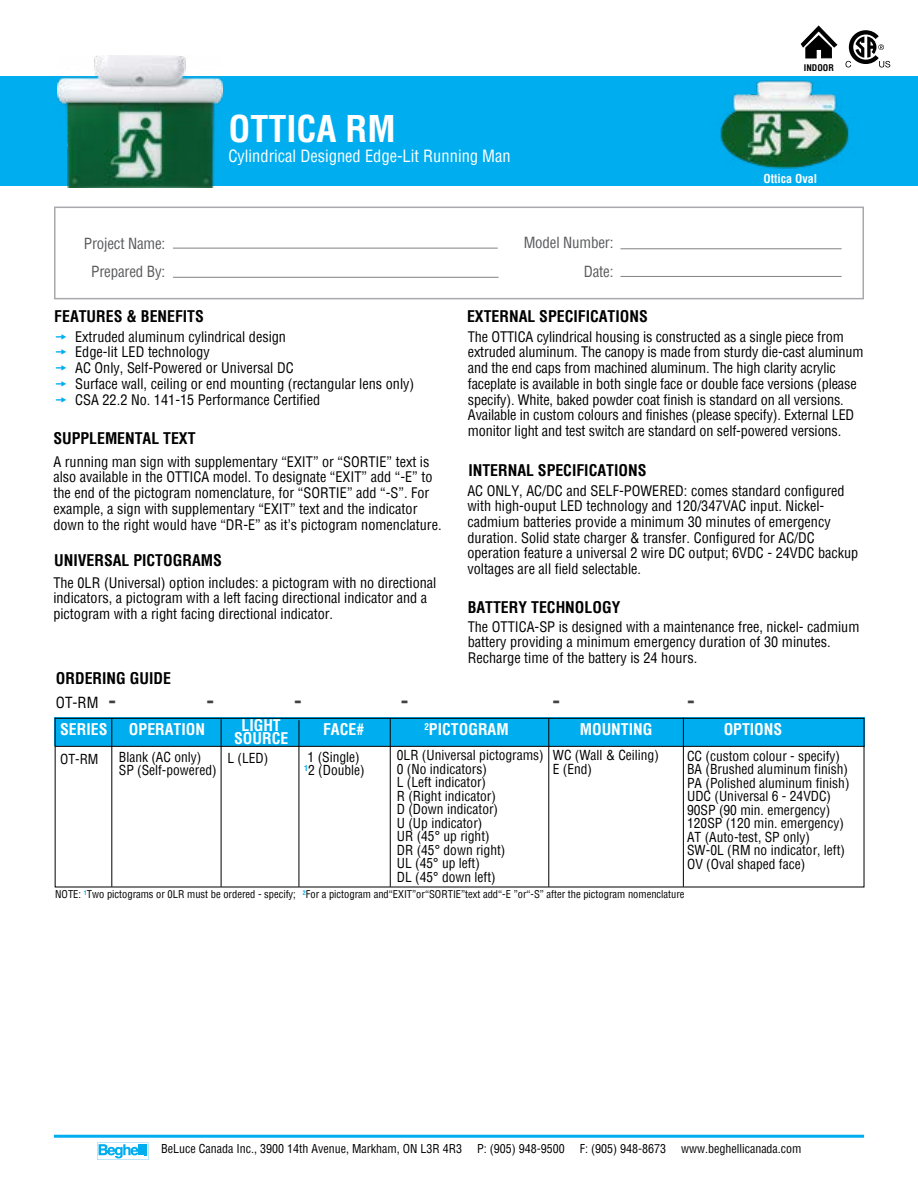
<style>
.page{position:relative;width:918px;height:1188px;background:#fff}
.page>*{position:absolute;margin:0;border:0;box-sizing:border-box;transform-origin:0 0}
.t1{font:700 condensed 36px "Helvetica";color:#fff}
.t2{font:700 21px "Helvetica";color:#414042}
.t3{font:condensed 16.5px "Helvetica";color:#fff}
.t4{font:700 condensed 15.75px "Helvetica";color:#000}
.t5{font:700 condensed 15.75px/13.5px "Helvetica";color:#fff;text-align:center}
.t6{font:condensed 15px/28.5px "Helvetica";letter-spacing:-.01em;color:#58595b;text-align:center}
.t7{font:condensed 15px "Helvetica";color:#000}
.t8{font:condensed 14.25px/15.8px "Helvetica";color:#000}
.t9{font:condensed 13.5px/13.5px "Helvetica";color:#000}
.t10{font:condensed 12px "Helvetica";color:#000}
.t11{font:700 condensed 12px "Helvetica";color:#fff}
.t12{font:condensed 10.5px "Helvetica";color:#000}
.t13{font:700 condensed 9px "Helvetica";color:#000}
.s1{color:#00aeef}
</style>
<div class="page">
<div style="left:0;top:76px;width:918px;height:110px;background:#00aeef"></div>
<div style="left:54px;top:207px;width:810px;height:92px;border:2px solid #a7a9ac"></div>
<hr style="left:173px;top:248px;width:325px;height:1px;background:#808285">
<hr style="left:173px;top:277px;width:326px;height:1px;background:#808285">
<hr style="left:620px;top:248px;width:222px;height:1px;background:#808285">
<hr style="left:620px;top:276px;width:222px;height:1px;background:#808285">
<hr style="left:54px;top:1135px;width:810px;height:3px;background:#00aeef">
<svg style="left:97px;top:1143px;width:51px;height:17px"></svg>
<img style="left:58px;top:55px;width:165px;height:133px">
<svg style="left:845px;top:30px;width:45px;height:37px"></svg>
<svg style="left:801px;top:26px;width:37px;height:33px"></svg>
<div style="left:55px;top:718px;width:810px;height:28px;background:#00aeef"></div>
<hr style="left:55px;top:746px;width:810px;height:1px;background:#000">
<hr style="left:390px;top:718px;width:1px;height:169px;background:#000">
<hr style="left:299px;top:720px;width:1px;height:167px;background:#000">
<hr style="left:112px;top:718px;width:1px;height:169px;background:#000">
<hr style="left:221px;top:719px;width:1px;height:168px;background:#000">
<hr style="left:683px;top:718px;width:1px;height:169px;background:#000">
<hr style="left:549px;top:718px;width:1px;height:169px;background:#000">
<div style="left:55px;top:718px;width:809px;height:169px;border:1px solid #000"></div>
<img style="left:720px;top:80px;width:129px;height:89px">
<h1 class="t1" style="left:228px;top:105px;width:169px">OTTICA RM</h1>
<p class="t3" style="left:228px;top:146px;width:284px">Cylindrical Designed Edge-Lit Running Man</p>
<p class="t6" style="left:84px;top:229px;width:83px">Project Name:<br>Prepared By:</p>
<p class="t6" style="left:524px;top:228px;width:91px;text-align:right">Model Number:<br>Date:</p>
<p class="t13" style="left:804px;top:62px;width:31px">INDOOR</p>
<p class="t11" style="left:763px;top:171px;width:55px">Ottica Oval</p>
<p class="t4" style="left:54px;top:305px;width:151px">FEATURES &amp; BENEFITS</p>
<p class="t8" style="left:55px;top:328px;width:233px"><span class="s1">▼</span> Extruded aluminum cylindrical design</p>
<p class="t8" style="left:55px;top:344px;width:156px"><span class="s1">▼</span> Edge-lit LED technology</p>
<p class="t8" style="left:55px;top:360px;width:240px"><span class="s1">▼</span> AC Only, Self-Powered or Universal DC</p>
<p class="t8" style="left:55px;top:376px;width:361px"><span class="s1">▼</span> Surface wall, ceiling or end mounting (rectangular lens only)</p>
<p class="t8" style="left:55px;top:391px;width:267px"><span class="s1">▼</span> CSA 22.2 No. 141-15 Performance Certified</p>
<p class="t4" style="left:53px;top:428px;width:144px">SUPPLEMENTAL TEXT</p>
<p class="t8" style="left:53px;top:453px;width:390px">A running man sign with supplementary “EXIT” or “SORTIE” text is also available in the OTTICA model. To designate “EXIT” add “-E” to the end of the pictogram nomenclature, for “SORTIE” add “-S”. For example, a sign with supplementary “EXIT” text and the indicator down to the right would have “DR-E” as it’s pictogram nomenclature.</p>
<p class="t4" style="left:54px;top:550px;width:169px">UNIVERSAL PICTOGRAMS</p>
<p class="t8" style="left:53px;top:574px;width:385px">The 0LR (Universal) option includes: a pictogram with no directional indicators, a pictogram with a left facing directional indicator and a pictogram with a right facing directional indicator.</p>
<p class="t4" style="left:467px;top:306px;width:182px">EXTERNAL SPECIFICATIONS</p>
<p class="t8" style="left:468px;top:328px;width:397px">The OTTICA cylindrical housing is constructed as a single piece from extruded aluminum. The canopy is made from sturdy die-cast aluminum and the end caps from machined aluminum. The high clarity acrylic faceplate is available in both single face or double face versions (please specify). White, baked powder coat finish is standard on all versions.<br>Available in custom colours and finishes (please specify). External LED monitor light and test switch are standard on self-powered versions.</p>
<p class="t4" style="left:468px;top:460px;width:180px">INTERNAL SPECIFICATIONS</p>
<p class="t8" style="left:467px;top:482px;width:393px">AC ONLY, AC/DC and SELF-POWERED: comes standard configured with high-ouput LED technology and 120/347VAC input. Nickel&shy;cadmium batteries provide a minimum 30 minutes of emergency duration. Solid state charger &amp; transfer. Configured for AC/DC operation feature a universal 2 wire DC output; 6VDC - 24VDC backup voltages are all field selectable.</p>
<p class="t4" style="left:468px;top:596px;width:154px">BATTERY TECHNOLOGY</p>
<p class="t8" style="left:468px;top:618px;width:393px">The OTTICA-SP is designed with a maintenance free, nickel- cadmium battery providing a minimum emergency duration of 30 minutes.<br>Recharge time of the battery is 24 hours.</p>
<p class="t4" style="left:56px;top:668px;width:117px">ORDERING GUIDE</p>
<p class="t5" style="left:60px;top:723px;width:49px">SERIES</p>
<p class="t5" style="left:129px;top:723px;width:78px">OPERATION</p>
<p class="t5" style="left:234px;top:718px;width:56px">LIGHT<br>SOURCE</p>
<p class="t5" style="left:323px;top:723px;width:43px">FACE#</p>
<p class="t5" style="left:424px;top:723px;width:86px"><sup>2</sup>PICTOGRAM</p>
<p class="t5" style="left:580px;top:723px;width:74px">MOUNTING</p>
<p class="t5" style="left:724px;top:723px;width:60px">OPTIONS</p>
<p class="t7" style="left:56px;top:693px;width:44px">OT-RM</p>
<h2 class="t2" style="left:695px;top:716px;width:8px;rotate:-180deg">-</h2>
<h2 class="t2" style="left:214px;top:716px;width:8px;rotate:-180deg">-</h2>
<p class="t9" style="left:227px;top:751px;width:42px">L (LED)</p>
<p class="t9" style="left:553px;top:748px;width:108px">WC (Wall &amp; Ceiling)<br>E (End)</p>
<p class="t9" style="left:397px;top:748px;width:148px">0LR (Universal pictograms)<br>0 (No indicators)<br>L (Left indicator)<br>R (Right indicator)<br>D (Down indicator)<br>U (Up indicator)<br>UR (45° up right)<br>DR (45° down right)<br>UL (45° up left)<br>DL (45° down left)</p>
<p class="t9" style="left:687px;top:749px;width:164px">CC (custom colour - specify)<br>BA (Brushed aluminum finish)<br>PA (Polished aluminum finish)<br>UDC (Universal 6 - 24VDC)<br>90SP (90 min. emergency)<br>120SP (120 min. emergency)<br>AT (Auto-test, SP only)<br>SW-0L (RM no indicator, left)<br>OV (Oval shaped face)</p>
<p class="t9" style="left:60px;top:752px;width:40px">OT-RM</p>
<p class="t9" style="left:119px;top:750px;width:99px">Blank (AC only)<br>SP (Self-powered)</p>
<p class="t9" style="left:304px;top:750px;width:62px">1 (Single)<br><sup>1</sup>2 (Double)</p>
<p class="t12" style="left:55px;top:888px;width:631px">NOTE: <sup>1</sup>Two pictograms or 0LR must be ordered - specify; <sup>2</sup>For a pictogram and“EXIT”or“SORTIE”text add“-E ”or“-S” after the pictogram nomenclature</p>
<p class="t10" style="left:161px;top:1141px;width:302px">BeLuce Canada Inc., 3900 14th Avenue, Markham, ON L3R 4R3</p>
<p class="t10" style="left:477px;top:1141px;width:89px">P: (905) 948-9500</p>
<p class="t10" style="left:580px;top:1141px;width:88px">F: (905) 948-8673</p>
<p class="t10" style="left:681px;top:1141px;width:122px">www.beghellicanada.com</p>
</div>
